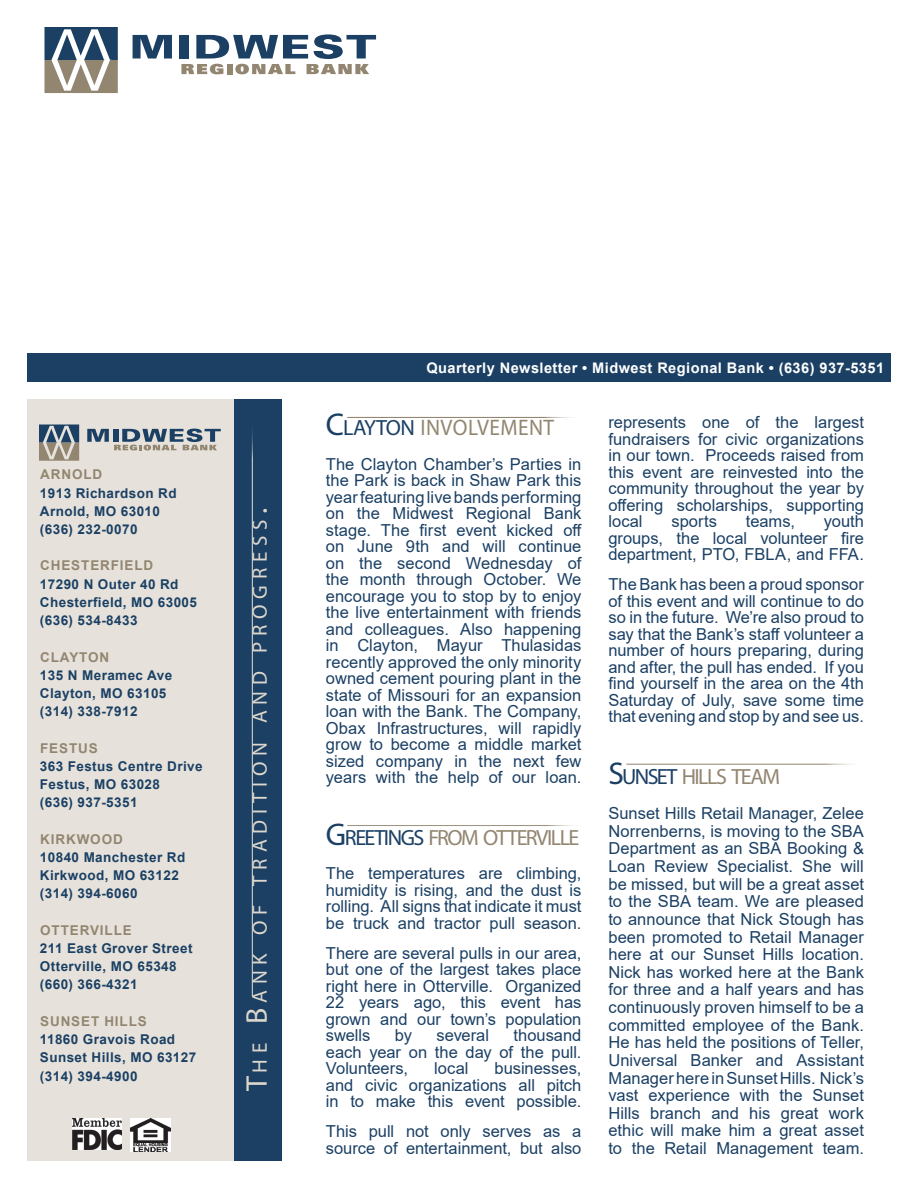
<style>
.page{position:relative;width:918px;height:1188px;background:#fff}
.page>*{position:absolute;margin:0;border:0;box-sizing:border-box;transform-origin:0 0}
.t1{font:22.5px "Myriad Pro";letter-spacing:.02em;color:#938671;scale:.95 1}
.t2{font:22.05px "Myriad Pro";letter-spacing:-.07em;color:#938671}
.t3{font:21px "Myriad Pro";letter-spacing:.275em;color:#dcd6cc}
.t4{font:16.5px/16.5px "Arial";color:#1b4064;text-align:justify}
.t5{font:700 14.55px "Arial";letter-spacing:.03em;color:#fff}
.t6{font:700 13.5px/18.1px "Arial";letter-spacing:.03em;color:#1b4064}
.t7{font:700 13.5px/18.1px "Arial";letter-spacing:.065em;color:#1b4064}
.t8{font:700 13.5px "Arial";letter-spacing:.065em;color:#938671}
.s1{color:#938671}
.s2{font-size:30px}
.s3{font-size:31.5px;color:#1b4064}
.s4{font-size:22.05px;color:#1b4064}
.s5{color:#1b4064}
</style>
<div class="page">
<div style="left:27px;top:399px;width:220px;height:762px;background:#e6e2db"></div>
<svg style="left:133px;top:35px;width:39px;height:24px"></svg>
<div style="left:180px;top:35px;width:9px;height:24px;background:#1b4064"></div>
<svg style="left:181px;top:34px;width:195px;height:40px"></svg>
<svg style="left:45px;top:27px;width:73px;height:66px"></svg>
<svg style="left:87px;top:429px;width:134px;height:21px"></svg>
<svg style="left:39px;top:424px;width:40px;height:37px"></svg>
<div style="left:27px;top:353px;width:864px;height:29px;background:#1b4064"></div>
<div style="left:234px;top:399px;width:48px;height:762px;background:#1b4064"></div>
<hr style="left:252px;top:420px;width:1px;height:577px;background:#dcd6cc">
<img style="left:131px;top:1119px;width:40px;height:32px">
<img style="left:73px;top:1119px;width:49px;height:30px">
<hr style="left:347px;top:825px;width:238px;height:1px;background:#938671">
<hr style="left:626px;top:764px;width:238px;height:1px;background:#938671">
<hr style="left:347px;top:417px;width:234px;height:1px;background:#938671">
<p class="t6" style="left:40px;top:466px;width:138px"><span class="s1">ARNOLD<br></span>1913 Richardson Rd</p>
<p class="t6" style="left:40px;top:502px;width:122px">Arnold, MO 63010</p>
<p class="t6" style="left:40px;top:520px;width:99px">(636) 232-0070</p>
<p class="t7" style="left:40px;top:557px;width:140px"><span class="s1">CHESTERFIELD<br></span>17290 N Outer 40 Rd</p>
<p class="t6" style="left:40px;top:593px;width:159px">Chesterfield, MO 63005</p>
<p class="t6" style="left:40px;top:611px;width:99px">(636) 534-8433</p>
<p class="t8" style="left:40px;top:647px;width:71px">CLAYTON</p>
<p class="t6" style="left:40px;top:666px;width:134px">135 N Meramec Ave</p>
<p class="t6" style="left:40px;top:684px;width:128px">Clayton, MO 63105</p>
<p class="t6" style="left:40px;top:703px;width:99px">(314) 338-7912</p>
<p class="t6" style="left:40px;top:739px;width:164px"><span class="s1">FESTUS<br></span>363 Festus Centre Drive</p>
<p class="t6" style="left:40px;top:775px;width:122px">Festus, MO 63028</p>
<p class="t6" style="left:40px;top:794px;width:99px">(636) 937-5351</p>
<p class="t6" style="left:40px;top:830px;width:147px"><span class="s1">KIRKWOOD<br></span>10840 Manchester Rd</p>
<p class="t6" style="left:40px;top:866px;width:140px">Kirkwood, MO 63122</p>
<p class="t6" style="left:40px;top:885px;width:99px">(314) 394-6060</p>
<p class="t6" style="left:40px;top:921px;width:154px"><span class="s1">OTTERVILLE<br></span>211 East Grover Street</p>
<p class="t6" style="left:40px;top:958px;width:138px">Otterville, MO 65348</p>
<p class="t6" style="left:40px;top:976px;width:99px">(660) 366-4321</p>
<p class="t6" style="left:40px;top:1012px;width:137px"><span class="s1">SUNSET HILLS<br></span>11860 Gravois Road</p>
<p class="t6" style="left:40px;top:1049px;width:158px">Sunset Hills, MO 63127</p>
<p class="t6" style="left:40px;top:1067px;width:99px">(314) 394-4900</p>
<p class="t3" style="left:247px;top:1091px;width:585px;rotate:-90deg"><span class="s2">T</span>HE <span class="s2">B</span>ANK OF TRADITION AND PROGRESS<span class="s2">.</span></p>
<p class="t5" style="left:427px;top:357px;width:459px">Quarterly Newsletter • Midwest Regional Bank • (636) 937-5351</p>
<p class="t1" style="left:326px;top:414px;width:242px"><span class="s3">C</span><span class="s4">LAYTON</span> INVOLVEMENT</p>
<p class="t4" style="left:326px;top:456px;width:258px">The Clayton Chamber’s Parties in the Park is back in Shaw Park this year featuring live bands performing on the Midwest Regional Bank stage. The first event kicked off on June 9th and will continue on the second Wednesday of the month through October. We encourage you to stop by to enjoy the live entertainment with friends and colleagues. Also happening in Clayton, Mayur Thulasidas recently approved the only minority owned cement pouring plant in the state of Missouri for an expansion loan with the Bank. The Company, Obax Infrastructures, will rapidly grow to become a middle market sized company in the next few years with the help of our loan.</p>
<p class="t2" style="left:326px;top:824px;width:255px"><span class="s3">G</span><span class="s5">REETINGS</span> FROM OTTERVILLE</p>
<p class="t4" style="left:326px;top:865px;width:257px">The temperatures are climbing, humidity is rising, and the dust is rolling. All signs that indicate it must be truck and tractor pull season.</p>
<p class="t4" style="left:326px;top:945px;width:257px">There are several pulls in our area, but one of the largest takes place right here in Otterville. Organized 22 years ago, this event has grown and our town’s population swells</p>
<p class="t4" style="left:326px;top:1027px;width:257px;text-indent:188px">thousand each year on the day of the pull.<br>Volunteers,</p>
<p class="t4" style="left:395px;top:1027px;width:19px">by</p>
<p class="t4" style="left:437px;top:1027px;width:54px">several</p>
<p class="t4" style="left:326px;top:1060px;width:257px;text-indent:169px">businesses, and civic organizations all pitch in to make this event possible.</p>
<p class="t4" style="left:326px;top:1123px;width:257px">This pull not only serves as a source of entertainment, but also</p>
<p class="t4" style="left:434px;top:1060px;width:36px">local</p>
<p class="t4" style="left:608px;top:414px;width:257px">represents one of the largest fundraisers for civic organizations in our town. Proceeds raised from this event are reinvested into the community throughout the year by offering scholarships, supporting local</p>
<p class="t4" style="left:608px;top:513px;width:257px;text-indent:215px">youth groups, the local volunteer fire department, PTO, FBLA, and FFA.</p>
<p class="t4" style="left:608px;top:576px;width:257px">The Bank has been a proud sponsor of this event and will continue to do so in the future. We’re also proud to say that the Bank’s staff volunteer a number of hours preparing, during and after, the pull has ended. If you find yourself in the area on the 4th Saturday of July, save some time that evening and stop by and see us.</p>
<p class="t2" style="left:608px;top:763px;width:173px"><span class="s3">S</span><span class="s5">UNSET</span> HILLS TEAM</p>
<p class="t4" style="left:608px;top:804px;width:257px;line-height:17.7px">Sunset Hills Retail Manager, Zelee Norrenberns, is moving to the SBA Department as an SBA Booking &amp; Loan Review Specialist. She will be missed, but will be a great asset to the SBA team. We are pleased to announce that Nick Stough has been promoted to Retail Manager here at our Sunset Hills location.<br>Nick has worked here at the Bank for three and a half years and has continuously proven himself to be a committed employee of the Bank.<br>He has held the positions of Teller, Universal Banker and Assistant Manager here in Sunset Hills. Nick’s vast experience with the Sunset Hills branch and his great work ethic will make him a great asset to the Retail Management team.</p>
<p class="t4" style="left:671px;top:513px;width:47px">sports</p>
<p class="t4" style="left:746px;top:513px;width:51px">teams,</p>
</div>
